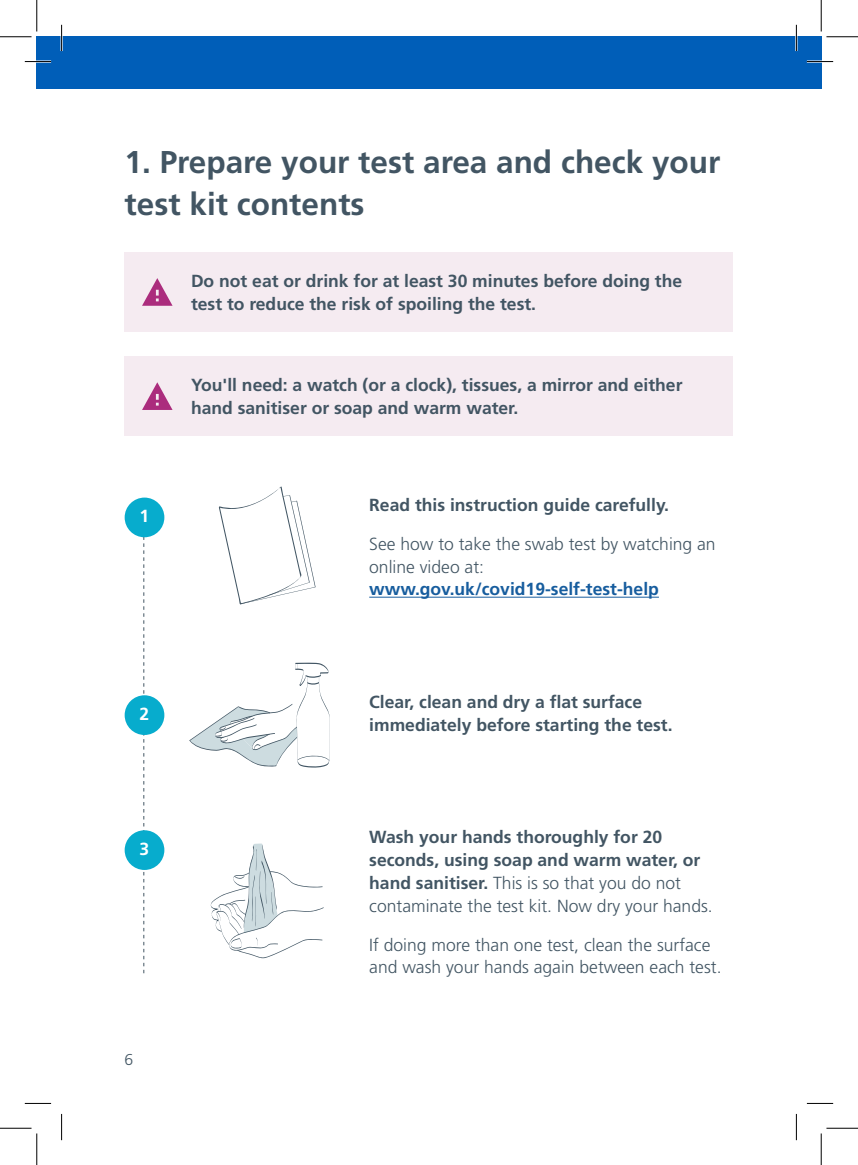
<style>
.page{position:relative;width:858px;height:1165px;background:#fff}
.page>*{position:absolute;margin:0;border:0;box-sizing:border-box;transform-origin:0 0}
.Heading_2__h2{font:700 31.5px/42px "Frutiger LT Std";color:#425563}
.Paragraph_Bold__p{font:700 17.5px/22.8px "Frutiger LT Std";color:#425563}
.Paragraph_Black__p{font:700 17.5px/22.8px "Frutiger LT Std";color:#425563}
.Paragraph_Black__p-2{font:300 17.5px/22.8px "Frutiger LT Std";color:#425563}
.Paragraph_Black__p-3{font:700 17.5px "Frutiger LT Std";color:#175d9e}
.Paragraph_White__p{font:700 17.5px "Frutiger LT Std";color:#fff}
.Page_number__p{font:300 15.75px "Frutiger LT Std";color:#425563}
.s1{font-weight:300}
</style>
<div class="page">
<div style="left:125px;top:252px;width:608px;height:80px;background:#f5ebf1"></div>
<svg style="left:142px;top:278px;width:30px;height:28px"></svg>
<div style="left:125px;top:356px;width:608px;height:80px;background:#f5ebf1"></div>
<svg style="left:142px;top:382px;width:30px;height:28px"></svg>
<svg style="left:143px;top:537px;width:1px;height:436px"></svg>
<div style="left:125px;top:498px;width:39px;height:39px;background:#07accd;border-radius:50%"></div>
<div style="left:125px;top:695px;width:39px;height:40px;background:#07accd;border-radius:50%"></div>
<div style="left:125px;top:830px;width:39px;height:40px;background:#07accd;border-radius:50%"></div>
<hr style="left:369px;top:597px;width:289px;height:1px;background:#175d9e">
<svg style="left:219px;top:486px;width:96px;height:118px"></svg>
<svg style="left:189px;top:663px;width:140px;height:105px"></svg>
<svg style="left:210px;top:843px;width:113px;height:115px"></svg>
<div style="left:37px;top:37px;width:757px;height:52px;background:#005eb8"></div>
<div style="left:794px;top:37px;width:27px;height:52px;background:#005eb8"></div>
<hr style="left:25px;top:60px;width:26px;height:3px;background:#fff">
<hr style="left:806px;top:60px;width:26px;height:3px;background:#fff">
<hr style="left:60px;top:25px;width:3px;height:26px;background:#fff">
<hr style="left:795px;top:25px;width:2px;height:26px;background:#fff">
<svg style="left:25px;top:61px;width:26px;height:1px"></svg>
<svg style="left:806px;top:61px;width:26px;height:1px"></svg>
<svg style="left:25px;top:1103px;width:26px;height:1px"></svg>
<svg style="left:806px;top:1103px;width:26px;height:1px"></svg>
<svg style="left:61px;top:25px;width:1px;height:26px"></svg>
<svg style="left:61px;top:1114px;width:1px;height:26px"></svg>
<svg style="left:795px;top:25px;width:1px;height:26px"></svg>
<svg style="left:795px;top:1114px;width:1px;height:26px"></svg>
<hr style="left:0;top:36px;width:32px;height:1px;background:#000">
<hr style="left:826px;top:36px;width:31px;height:1px;background:#000">
<hr style="left:0;top:1128px;width:32px;height:1px;background:#000">
<hr style="left:826px;top:1128px;width:31px;height:1px;background:#000">
<hr style="left:36px;top:0;width:1px;height:32px;background:#000">
<hr style="left:36px;top:1133px;width:1px;height:32px;background:#000">
<hr style="left:820px;top:0;width:1px;height:32px;background:#000">
<hr style="left:820px;top:1133px;width:1px;height:32px;background:#000">
<h3 class="Heading_2__h2" style="left:125px;top:141px;width:597px">1. Prepare your test area and check your test kit contents</h3>
<h3 class="Paragraph_Bold__p" style="left:191px;top:269px;width:492px">Do not eat or drink for at least 30 minutes before doing the test to reduce the risk of spoiling the test.</h3>
<h2 class="Paragraph_White__p" style="left:140px;top:506px;width:11px">1</h2>
<h2 class="Paragraph_White__p" style="left:140px;top:703px;width:11px">2</h2>
<h2 class="Paragraph_White__p" style="left:140px;top:838px;width:11px">3</h2>
<p class="Page_number__p" style="left:125px;top:1050px;width:10px">6</p>
<h3 class="Paragraph_Bold__p" style="left:191px;top:374px;width:493px">You'll need: a watch (or a clock), tissues, a mirror and either hand sanitiser or soap and warm water.</h3>
<h3 class="Paragraph_Bold__p" style="left:369px;top:493px;width:301px">Read this instruction guide carefully.</h3>
<p class="Paragraph_Black__p-2" style="left:369px;top:533px;width:348px">See how to take the swab test by watching an online video at:</p>
<p class="Paragraph_Black__p-3" style="left:369px;top:579px;width:291px">www.gov.uk/covid19-self-test-help</p>
<h3 class="Paragraph_Bold__p" style="left:369px;top:690px;width:305px">Clear, clean and dry a flat surface immediately before starting the test.</h3>
<p class="Paragraph_Black__p" style="left:369px;top:826px;width:345px">Wash your hands thoroughly for 20 seconds, using soap and warm water, or hand sanitiser. <span class="s1">This is so that you do not contaminate the test kit. Now dry your hands.</span></p>
<p class="Paragraph_Black__p-2" style="left:369px;top:933px;width:354px">If doing more than one test, clean the surface and wash your hands again between each test.</p>
</div>
